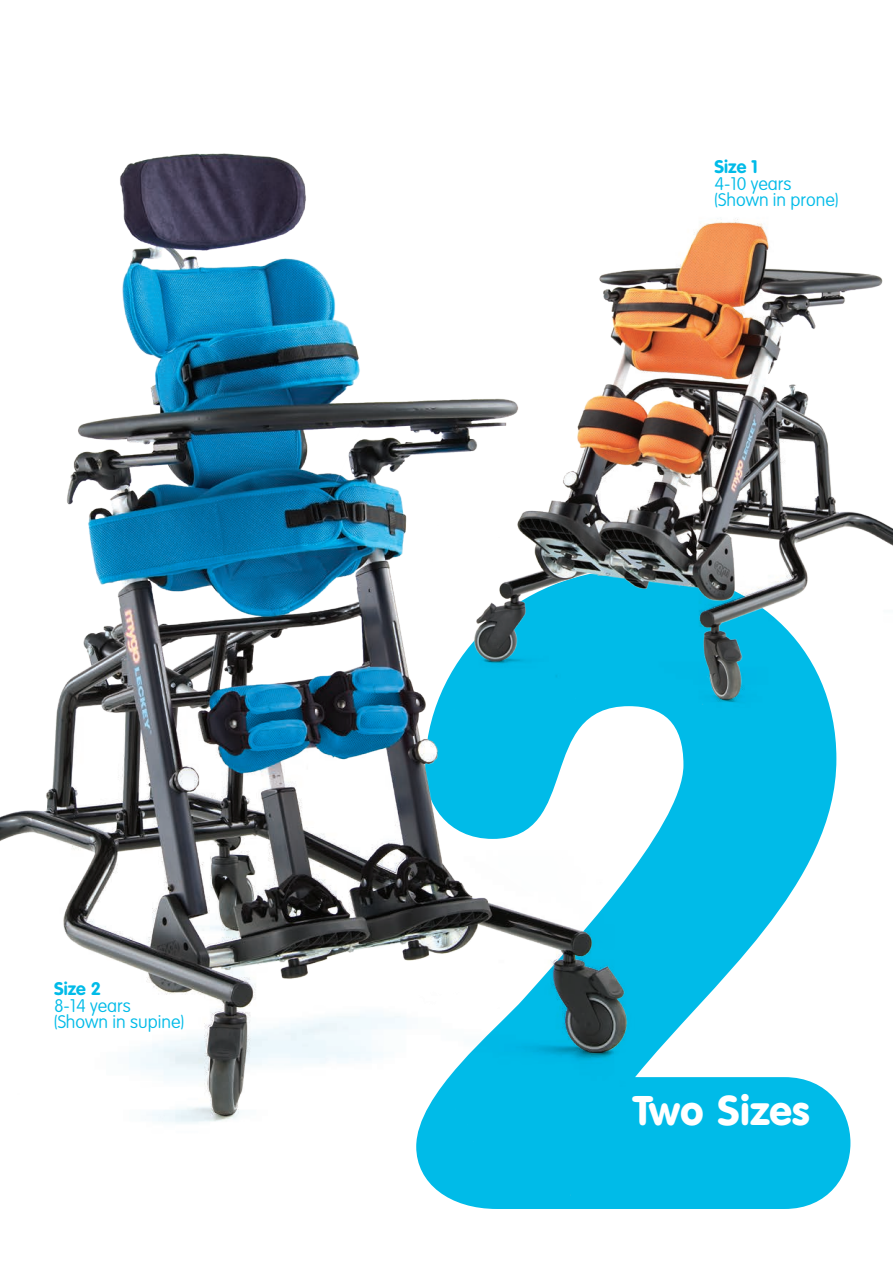
<style>
.page{position:relative;width:893px;height:1263px;background:#fff}
.page>*{position:absolute;margin:0;border:0;box-sizing:border-box;transform-origin:0 0}
.t1{font:40.8px "VAG Rounded BT";color:#fff}
.t2{font:100 18px "VAG Rounded Std";color:#00bbe8}
.t3{font:700 18px "VAG Rounded Std";color:#00bbe8}
</style>
<div class="page">
<svg style="left:641px;top:709px;width:209px;height:500px;fill:#00bbe8"></svg>
<img style="left:0;top:763px;width:641px;height:446px">
<img style="left:54px;top:153px;width:580px;height:1055px">
<img style="left:422px;top:206px;width:471px;height:503px">
<p class="t3" style="left:54px;top:978px;width:49px">Size 2</p>
<p class="t2" style="left:54px;top:995px;width:78px">8-14 years</p>
<p class="t2" style="left:54px;top:1011px;width:132px">(Shown in supine)</p>
<p class="t3" style="left:714px;top:156px;width:45px">Size 1</p>
<p class="t2" style="left:714px;top:173px;width:78px">4-10 years</p>
<p class="t2" style="left:714px;top:190px;width:126px">(Shown in prone)</p>
<p class="t1" style="left:633px;top:1085px;width:178px">Two Sizes</p>
</div>
